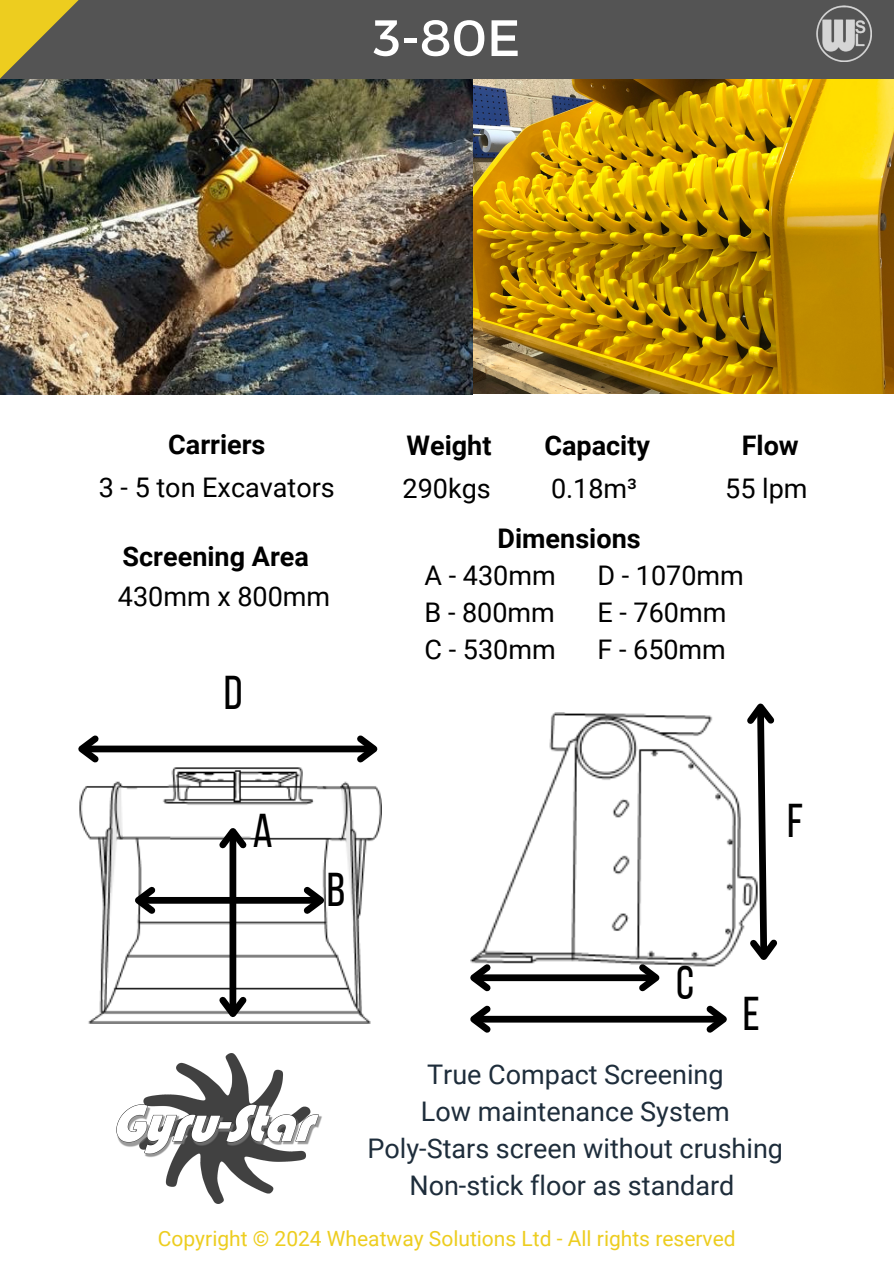
<style>
.page{position:relative;width:894px;height:1264px;background:#fff}
.page>*{position:absolute;margin:0;border:0;box-sizing:border-box;transform-origin:0 0}
.t1{font:51px "Montserrat";color:#fff}
.t2{font:47.25px "Bebas Neue";color:#000}
.t3{font:27px/37.2px "Roboto";color:#1e2d3b;text-align:center}
.t4{font:27px/37.2px "Roboto";color:#000;text-align:justify}
.t5{font:700 27px "Roboto";color:#000}
.t6{font:21px "Roboto";color:#edcd1f}
</style>
<div class="page">
<img style="left:473px;top:79px;width:420px;height:315px">
<img style="left:0;top:79px;width:473px;height:315px">
<div style="left:0;top:0;width:893px;height:79px;background:#545454"></div>
<img style="left:816px;top:5px;width:55px;height:56px">
<svg style="left:0;top:0;width:79px;height:79px"></svg>
<img style="left:472px;top:712px;width:268px;height:255px">
<div style="left:473px;top:974px;width:182px;height:7px;background:#000"></div>
<svg style="left:633px;top:958px;width:34px;height:34px"></svg>
<div style="left:473px;top:1015px;width:250px;height:7px;background:#000"></div>
<svg style="left:470px;top:958px;width:26px;height:75px"></svg>
<svg style="left:700px;top:1005px;width:27px;height:28px"></svg>
<svg style="left:740px;top:703px;width:37px;height:257px"></svg>
<img style="left:79px;top:767px;width:302px;height:256px">
<div style="left:138px;top:897px;width:182px;height:6px;background:#000"></div>
<svg style="left:127px;top:880px;width:34px;height:39px"></svg>
<svg style="left:298px;top:880px;width:34px;height:39px"></svg>
<div style="left:229px;top:831px;width:7px;height:182px;background:#000"></div>
<svg style="left:213px;top:990px;width:39px;height:34px"></svg>
<svg style="left:213px;top:820px;width:39px;height:34px"></svg>
<div style="left:82px;top:745px;width:292px;height:7px;background:#000"></div>
<svg style="left:78px;top:735px;width:27px;height:33px"></svg>
<svg style="left:351px;top:735px;width:30px;height:33px"></svg>
<img style="left:116px;top:1053px;width:206px;height:150px">
<p class="t1" style="left:373px;top:5px;width:148px">3-80E</p>
<p class="t5" style="left:168px;top:429px;width:99px">Carriers</p>
<h3 class="t4" style="left:99px;top:469px;width:237px">3 - 5 ton Excavators</h3>
<h3 class="t5" style="left:123px;top:541px;width:188px">Screening Area</h3>
<h2 class="t4" style="left:118px;top:578px;width:214px">430mm x 800mm</h2>
<h2 class="t2" style="left:224px;top:673px;width:20px">D</h2>
<h2 class="t5" style="left:406px;top:429px;width:86px">Weight</h2>
<h3 class="t4" style="left:402px;top:470px;width:90px">290kgs</h3>
<h3 class="t5" style="left:544px;top:429px;width:107px">Capacity</h3>
<p class="t4" style="left:551px;top:470px;width:88px">0.18m³</p>
<p class="t5" style="left:741px;top:429px;width:58px">Flow</p>
<p class="t4" style="left:725px;top:470px;width:84px">55 lpm</p>
<p class="t5" style="left:497px;top:523px;width:145px">Dimensions</p>
<p class="t4" style="left:597px;top:557px;width:148px;text-align:left">D - 1070mm<br>E - 760mm<br>F - 650mm</p>
<p class="t4" style="left:424px;top:557px;width:133px">A - 430mm B - 800mm C - 530mm</p>
<h2 class="t2" style="left:253px;top:811px;width:21px">A</h2>
<h2 class="t2" style="left:787px;top:802px;width:18px">f</h2>
<h3 class="t2" style="left:326px;top:870px;width:20px">B</h3>
<h3 class="t2" style="left:675px;top:963px;width:19px">c</h3>
<h2 class="t2" style="left:742px;top:994px;width:19px">E</h2>
<h3 class="t3" style="left:367px;top:1055px;width:417px">True Compact Screening<br>Low maintenance System<br>Poly-Stars screen without crushing<br>Non-stick floor as standard</h3>
<p class="t6" style="left:158px;top:1225px;width:579px">Copyright © 2024 Wheatway Solutions Ltd - All rights reserved</p>
</div>
